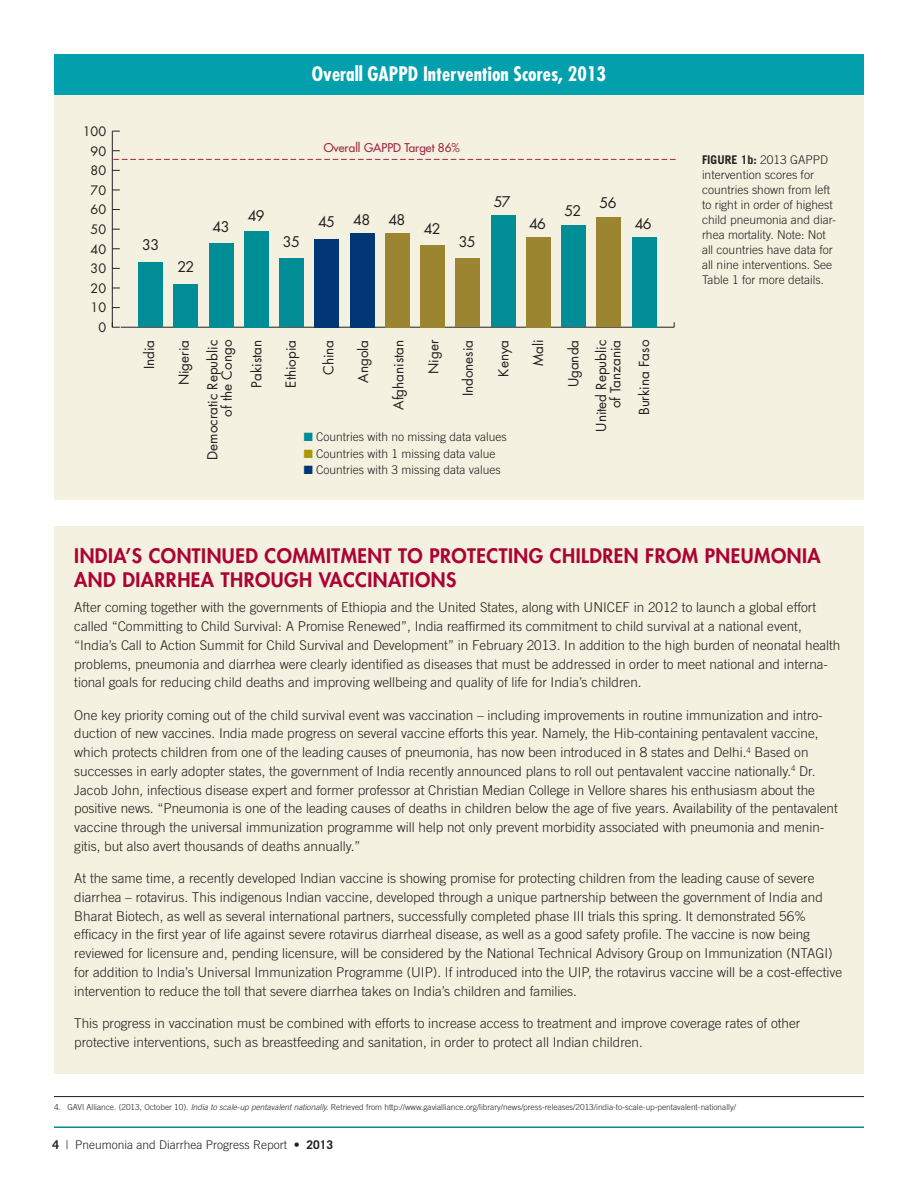
<style>
.page{position:relative;width:918px;height:1188px;background:#fff}
.page>*{position:absolute;margin:0;border:0;box-sizing:border-box;transform-origin:0 0}
.Text_Box_Head{font:800 19.5px/24px "Futura Std";letter-spacing:.025em;color:#ab0333}
.Figure_Title{font:700 condensed 19.5px "Futura Std";color:#fff}
.t1{font:14.4px "Futura Std";letter-spacing:-.05em;color:#231f20}
.Text_Box{font:300 13.5px/18.8px "Trade Gothic LT Std";color:#231f20}
.t2{font:13.5px/28.7px "Futura Std";color:#231f20;text-align:right}
.t3{font:12.6px "Futura Std";color:#231f20}
.Body_copy{font:300 12px/15px "Trade Gothic LT Std";color:#231f20}
.t4{font:500 11.85px "Futura Std";color:#a02542}
.Footnote{font:300 8.25px "Trade Gothic LT Std";color:#231f20}
.s1{color:#008b98}
.s2{color:#ac9601}
.s3{color:#013775}
.s4{font-weight:700}
.s5{font-style:italic}
</style>
<div class="page">
<hr style="left:54px;top:1127px;width:810px;height:1px;background:#008b98">
<div style="left:54px;top:54px;width:810px;height:446px;background:#f5f1e0"></div>
<div style="left:54px;top:54px;width:810px;height:40px;background:#02a0ad"></div>
<hr style="left:121px;top:327px;width:553px;height:1px;background:#231f20">
<hr style="left:112px;top:131px;width:1px;height:196px;background:#231f20">
<svg style="left:112px;top:322px;width:8px;height:6px"></svg>
<div style="left:632px;top:237px;width:24px;height:90px;background:#008d96"></div>
<div style="left:597px;top:217px;width:24px;height:110px;background:#9c8530"></div>
<div style="left:562px;top:225px;width:24px;height:102px;background:#008d96"></div>
<div style="left:526px;top:237px;width:25px;height:90px;background:#9c8530"></div>
<div style="left:491px;top:215px;width:24px;height:112px;background:#008d96"></div>
<div style="left:456px;top:259px;width:24px;height:68px;background:#9c8530"></div>
<div style="left:421px;top:245px;width:24px;height:82px;background:#9c8530"></div>
<div style="left:385px;top:233px;width:25px;height:94px;background:#9c8530"></div>
<div style="left:350px;top:233px;width:24px;height:94px;background:#013775"></div>
<div style="left:315px;top:239px;width:24px;height:88px;background:#013775"></div>
<div style="left:280px;top:259px;width:24px;height:68px;background:#008d96"></div>
<div style="left:244px;top:231px;width:25px;height:96px;background:#008d96"></div>
<div style="left:209px;top:243px;width:24px;height:84px;background:#008d96"></div>
<div style="left:174px;top:284px;width:24px;height:43px;background:#008d96"></div>
<div style="left:139px;top:262px;width:24px;height:65px;background:#008d96"></div>
<svg style="left:114px;top:159px;width:562px;height:1px"></svg>
<div style="left:54px;top:526px;width:810px;height:548px;background:#f5f1e0"></div>
<hr style="left:54px;top:1096px;width:810px;height:1px;background:#231f20">
<p class="t3" style="left:83px;top:123px;width:25px">100</p>
<p class="t3" style="left:91px;top:143px;width:17px">90</p>
<p class="t3" style="left:91px;top:162px;width:17px">80</p>
<p class="t3" style="left:91px;top:182px;width:17px">70</p>
<p class="t3" style="left:91px;top:202px;width:17px">60</p>
<p class="t3" style="left:91px;top:221px;width:17px">50</p>
<p class="t3" style="left:91px;top:241px;width:17px">40</p>
<p class="t3" style="left:91px;top:260px;width:17px">30</p>
<p class="t3" style="left:91px;top:280px;width:17px">20</p>
<p class="t3" style="left:91px;top:300px;width:17px">10</p>
<p class="t3" style="left:98px;top:319px;width:9px">0</p>
<p class="Figure_Title" style="left:312px;top:62px;width:296px">Overall GAPPD Intervention Scores, 2013</p>
<p class="t1" style="left:142px;top:236px;width:18px">33</p>
<p class="t1" style="left:177px;top:257px;width:18px">22</p>
<p class="t1" style="left:213px;top:218px;width:18px">43</p>
<p class="t1" style="left:248px;top:206px;width:18px">49</p>
<p class="t1" style="left:283px;top:233px;width:18px">35</p>
<p class="t4" style="left:324px;top:140px;width:138px">Overall GAPPD Target 86%</p>
<p class="t1" style="left:318px;top:213px;width:18px">45</p>
<p class="t1" style="left:353px;top:210px;width:18px">48</p>
<p class="t1" style="left:389px;top:210px;width:18px">48</p>
<p class="t1" style="left:424px;top:220px;width:18px">42</p>
<p class="t1" style="left:459px;top:233px;width:18px">35</p>
<p class="t1" style="left:494px;top:192px;width:18px">57</p>
<p class="t1" style="left:529px;top:215px;width:18px">46</p>
<p class="t1" style="left:564px;top:202px;width:18px">52</p>
<p class="t1" style="left:600px;top:194px;width:18px">56</p>
<p class="t1" style="left:635px;top:215px;width:18px">46</p>
<p class="t2" style="left:135px;top:369px;width:31px;rotate:-90deg">India</p>
<p class="t2" style="left:170px;top:460px;width:121px;rotate:-90deg">Nigeria<br>Democratic Republic</p>
<p class="t2" style="left:212px;top:417px;width:78px;line-height:29.5px;rotate:-90deg">of the Congo<br>Pakistan</p>
<p class="t2" style="left:277px;top:388px;width:49px;rotate:-90deg">Ethiopia</p>
<p class="t2" style="left:314px;top:375px;width:37px;rotate:-90deg">China</p>
<p class="t2" style="left:349px;top:383px;width:44px;rotate:-90deg">Angola</p>
<p class="t2" style="left:384px;top:410px;width:72px;rotate:-90deg">Afghanistan</p>
<p class="t2" style="left:419px;top:374px;width:36px;rotate:-90deg">Niger</p>
<p class="t2" style="left:454px;top:396px;width:58px;rotate:-90deg">Indonesia</p>
<p class="t2" style="left:489px;top:377px;width:38px;rotate:-90deg">Kenya</p>
<p class="t2" style="left:524px;top:366px;width:28px;rotate:-90deg">Mali</p>
<p class="t2" style="left:560px;top:432px;width:93px;line-height:27.6px;rotate:-90deg">Uganda<br>United Republic</p>
<p class="t2" style="left:601px;top:415px;width:77px;text-align:center;rotate:-90deg">of Tanzania<br>Burkina Faso</p>
<p class="Body_copy" style="left:304px;top:429px;width:205px"><span class="s1">■</span> Countries with no missing data values</p>
<p class="Body_copy" style="left:304px;top:446px;width:193px"><span class="s2">■</span> Countries with 1 missing data value</p>
<p class="Body_copy" style="left:304px;top:462px;width:199px"><span class="s3">■</span> Countries with 3 missing data values</p>
<p class="Body_copy" style="left:702px;top:152px;width:136px"><span class="s4">FIGURE 1b:</span> 2013 GAPPD intervention scores for countries shown from left to right in order of highest child pneumonia and diar&shy;rhea mortality. Note: Not all countries have data for all nine interventions. See<br>Table 1 for more details.</p>
<p class="Text_Box_Head" style="left:74px;top:544px;width:748px">INDIA’S CONTINUED COMMITMENT TO PROTECTING CHILDREN FROM PNEUMONIA<br>AND DIARRHEA THROUGH VACCINATIONS</p>
<p class="Text_Box" style="left:74px;top:598px;width:768px">After coming together with the governments of Ethiopia and the United States, along with UNICEF in 2012 to launch a global effort called “Committing to Child Survival: A Promise Renewed”, India reaffirmed its commitment to child survival at a national event, “India’s Call to Action Summit for Child Survival and Development” in February 2013. In addition to the high burden of neonatal health problems, pneumonia and diarrhea were clearly identified as diseases that must be addressed in order to meet national and interna&shy;tional goals for reducing child deaths and improving wellbeing and quality of life for India’s children.</p>
<p class="Text_Box" style="left:74px;top:705px;width:765px">One key priority coming out of the child survival event was vaccination – including improvements in routine immunization and intro&shy;duction of new vaccines. India made progress on several vaccine efforts this year. Namely, the Hib-containing pentavalent vaccine, which protects children from one of the leading causes of pneumonia, has now been introduced in 8 states and Delhi.<sup>4</sup> Based on successes in early adopter states, the government of India recently announced plans to roll out pentavalent vaccine nationally.<sup>4</sup> Dr.<br>Jacob John, infectious disease expert and former professor at Christian Median College in Vellore shares his enthusiasm about the positive news. “Pneumonia is one of the leading causes of deaths in children below the age of five years. Availability of the pentavalent vaccine through the universal immunization programme will help not only prevent morbidity associated with pneumonia and menin&shy;gitis, but also avert thousands of deaths annually.”</p>
<p class="Text_Box" style="left:74px;top:869px;width:770px">At the same time, a recently developed Indian vaccine is showing promise for protecting children from the leading cause of severe diarrhea – rotavirus. This indigenous Indian vaccine, developed through a unique partnership between the government of India and Bharat Biotech, as well as several international partners, successfully completed phase III trials this spring. It demonstrated 56% efficacy in the first year of life against severe rotavirus diarrheal disease, as well as a good safety profile. The vaccine is now being reviewed for licensure and, pending licensure, will be considered by the National Technical Advisory Group on Immunization (NTAGI) for addition to India’s Universal Immunization Programme (UIP). If introduced into the UIP, the rotavirus vaccine will be a cost-effective intervention to reduce the toll that severe diarrhea takes on India’s children and families.</p>
<p class="Text_Box" style="left:74px;top:1013px;width:728px">This progress in vaccination must be combined with efforts to increase access to treatment and improve coverage rates of other protective interventions, such as breastfeeding and sanitation, in order to protect all Indian children.</p>
<p class="Footnote" style="left:54px;top:1102px;width:683px">4. GAVI Alliance. (2013, October 10). <span class="s5">India to scale-up pentavalent nationally.</span> Retrieved from http://www.gavialliance.org/library/news/press-releases/2013/india-to-scale-up-pentavalent-nationally/</p>
<p class="Body_copy" style="left:52px;top:1137px;width:282px"><span class="s4">4</span> | Pneumonia and Diarrhea Progress Report • <span class="s4">2013</span></p>
</div>
